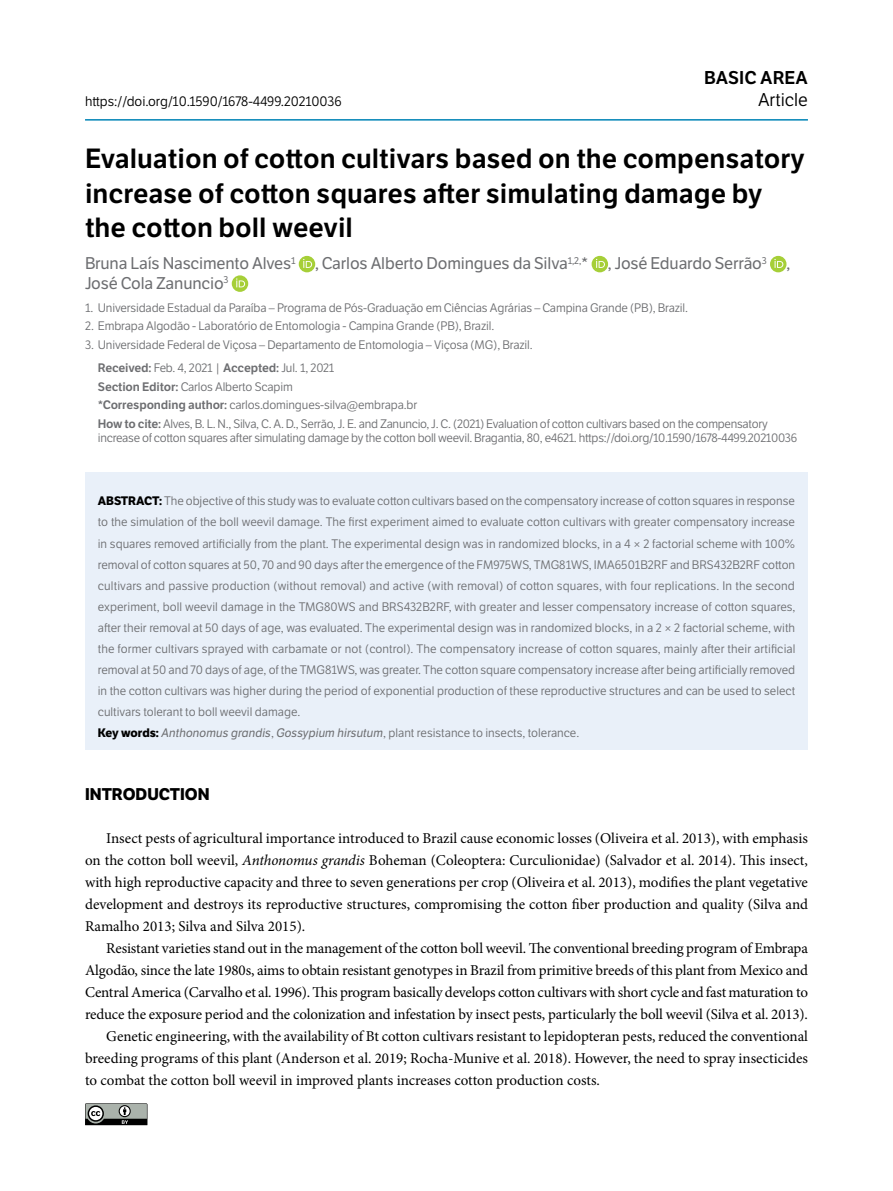
<style>
.page{position:relative;width:893px;height:1191px;background:#fff}
.page>*{position:absolute;margin:0;border:0;box-sizing:border-box;transform-origin:0 0}
.t1{font:600 27px/34.5px "LFT Etica";color:#000}
.t2{font:600 18px "LFT Etica";color:#000}
.t3{font:18px "LFT Etica";color:#000}
.t4{font:16.5px/19.5px "LFT Etica";letter-spacing:-.01em;color:#6d6e71}
.t5{font:700 16.5px "LFT Etica";color:#000}
.t6{font:15px/22px "Minion Pro";letter-spacing:-.01em;color:#000;text-align:justify}
.t7{font:13.5px "LFT Etica";letter-spacing:-.005em;color:#000}
.t8{font:12px/21px "LFT Etica";color:#6d6e71}
.t9{font:12px/18.6px "LFT Etica";letter-spacing:-.02em;color:#6d6e71}
.s1{font-weight:600}
.s2{font-weight:700;color:#000}
.s3{font-style:italic}
</style>
<div class="page">
<div style="left:85px;top:472px;width:723px;height:277px;background:#e9f0f9"></div>
<div style="left:299px;top:256px;width:16px;height:16px;background:#a6cf38;border-radius:50%"></div>
<svg style="left:303px;top:259px;width:9px;height:9px"></svg>
<div style="left:592px;top:256px;width:16px;height:16px;background:#a6cf38;border-radius:50%"></div>
<svg style="left:596px;top:259px;width:9px;height:9px"></svg>
<div style="left:770px;top:256px;width:16px;height:16px;background:#a6cf38;border-radius:50%"></div>
<svg style="left:774px;top:259px;width:9px;height:9px"></svg>
<svg style="left:232px;top:275px;width:16px;height:17px"></svg>
<svg style="left:236px;top:278px;width:9px;height:9px"></svg>
<svg style="left:85px;top:1103px;width:63px;height:23px"></svg>
<hr style="left:85px;top:119px;width:723px;height:2px;background:#0084b6">
<p class="t7" style="left:85px;top:94px;width:258px">https://doi.org/10.1590/1678-4499.20210036</p>
<h2 class="t2" style="left:704px;top:67px;width:105px">BASIC AREA</h2>
<h2 class="t3" style="left:758px;top:90px;width:51px">Article</h2>
<h1 class="t1" style="left:85px;top:142px;width:721px">Evaluation of cotton cultivars based on the compensatory increase of cotton squares after simulating damage by the cotton boll weevil</h1>
<h3 class="t4" style="left:85px;top:254px;width:707px">Bruna Laís Nascimento Alves<sup>1</sup> , Carlos Alberto Domingues da Silva<sup>1,2,</sup>* , José Eduardo Serrão<sup>3</sup> ,<br>José Cola Zanuncio<sup>3</sup></h3>
<p class="t8" style="left:85px;top:297px;width:605px">1. Universidade Estadual da Paraíba – Programa de Pós-Graduação em Ciências Agrárias – Campina Grande (PB), Brazil.</p>
<p class="t8" style="left:85px;top:316px;width:411px">2. Embrapa Algodão - Laboratório de Entomologia - Campina Grande (PB), Brazil.</p>
<p class="t8" style="left:98px;top:334px;width:436px;line-height:23px;text-indent:-13px">3. Universidade Federal de Viçosa – Departamento de Entomologia – Viçosa (MG), Brazil.<br><span class="s1">Received:</span> Feb. 4, 2021 | <span class="s1">Accepted:</span> Jul. 1, 2021</p>
<p class="t9" style="left:98px;top:377px;width:671px"><span class="s1">Section Editor:</span> Carlos Alberto Scapim<br><span class="s1">*Corresponding author:</span> carlos.domingues-silva@embrapa.br<br><span class="s1">How to cite:</span> Alves, B. L. N., Silva, C. A. D., Serrão, J. E. and Zanuncio, J. C. (2021) Evaluation of cotton cultivars based on the compensatory</p>
<p class="t9" style="left:98px;top:429px;width:701px">increase of cotton squares after simulating damage by the cotton boll weevil. Bragantia, 80, e4621. https://doi.org/10.1590/1678-4499.20210036</p>
<p class="t8" style="left:98px;top:491px;width:699px"><span class="s2">ABSTRACT:</span> The objective of this study was to evaluate cotton cultivars based on the compensatory increase of cotton squares in response to the simulation of the boll weevil damage. The first experiment aimed to evaluate cotton cultivars with greater compensatory increase in squares removed artificially from the plant. The experimental design was in randomized blocks, in a 4 × 2 factorial scheme with 100% removal of cotton squares at 50, 70 and 90 days after the emergence of the FM975WS, TMG81WS, IMA6501B2RF and BRS432B2RF cotton cultivars and passive production (without removal) and active (with removal) of cotton squares, with four replications. In the second experiment, boll weevil damage in the TMG80WS and BRS432B2RF, with greater and lesser compensatory increase of cotton squares, after their removal at 50 days of age, was evaluated. The experimental design was in randomized blocks, in a 2 × 2 factorial scheme, with the former cultivars sprayed with carbamate or not (control). The compensatory increase of cotton squares, mainly after their artificial removal at 50 and 70 days of age, of the TMG81WS, was greater. The cotton square compensatory increase after being artificially removed in the cotton cultivars was higher during the period of exponential production of these reproductive structures and can be used to select cultivars tolerant to boll weevil damage.<br><span class="s2">Key words:</span> <span class="s3">Anthonomus grandis</span>, <span class="s3">Gossypium hirsutum</span>, plant resistance to insects, tolerance.</p>
<h3 class="t5" style="left:85px;top:783px;width:126px">INTRODUCTION</h3>
<p class="t6" style="left:85px;top:827px;width:725px;text-indent:21px">Insect pests of agricultural importance introduced to Brazil cause economic losses (Oliveira et al. 2013), with emphasis on the cotton boll weevil, <span class="s3">Anthonomus grandis</span> Boheman (Coleoptera: Curculionidae) (Salvador et al. 2014). This insect, with high reproductive capacity and three to seven generations per crop (Oliveira et al. 2013), modifies the plant vegetative development and destroys its reproductive structures, compromising the cotton fiber production and quality (Silva and Ramalho 2013; Silva and Silva 2015).</p>
<p class="t6" style="left:106px;top:937px;width:703px">Resistant varieties stand out in the management of the cotton boll weevil. The conventional breeding program of Embrapa</p>
<p class="t6" style="left:85px;top:958px;width:724px">Algodão, since the late 1980s, aims to obtain resistant genotypes in Brazil from primitive breeds of this plant from Mexico and</p>
<p class="t6" style="left:85px;top:980px;width:724px">Central America (Carvalho et al. 1996). This program basically develops cotton cultivars with short cycle and fast maturation to</p>
<p class="t6" style="left:85px;top:1002px;width:724px">reduce the exposure period and the colonization and infestation by insect pests, particularly the boll weevil (Silva et al. 2013).</p>
<p class="t6" style="left:106px;top:1024px;width:703px">Genetic engineering, with the availability of Bt cotton cultivars resistant to lepidopteran pests, reduced the conventional</p>
<p class="t6" style="left:85px;top:1046px;width:724px">breeding programs of this plant (Anderson et al. 2019; Rocha-Munive et al. 2018). However, the need to spray insecticides</p>
<p class="t6" style="left:85px;top:1068px;width:516px">to combat the cotton boll weevil in improved plants increases cotton production costs.</p>
</div>
